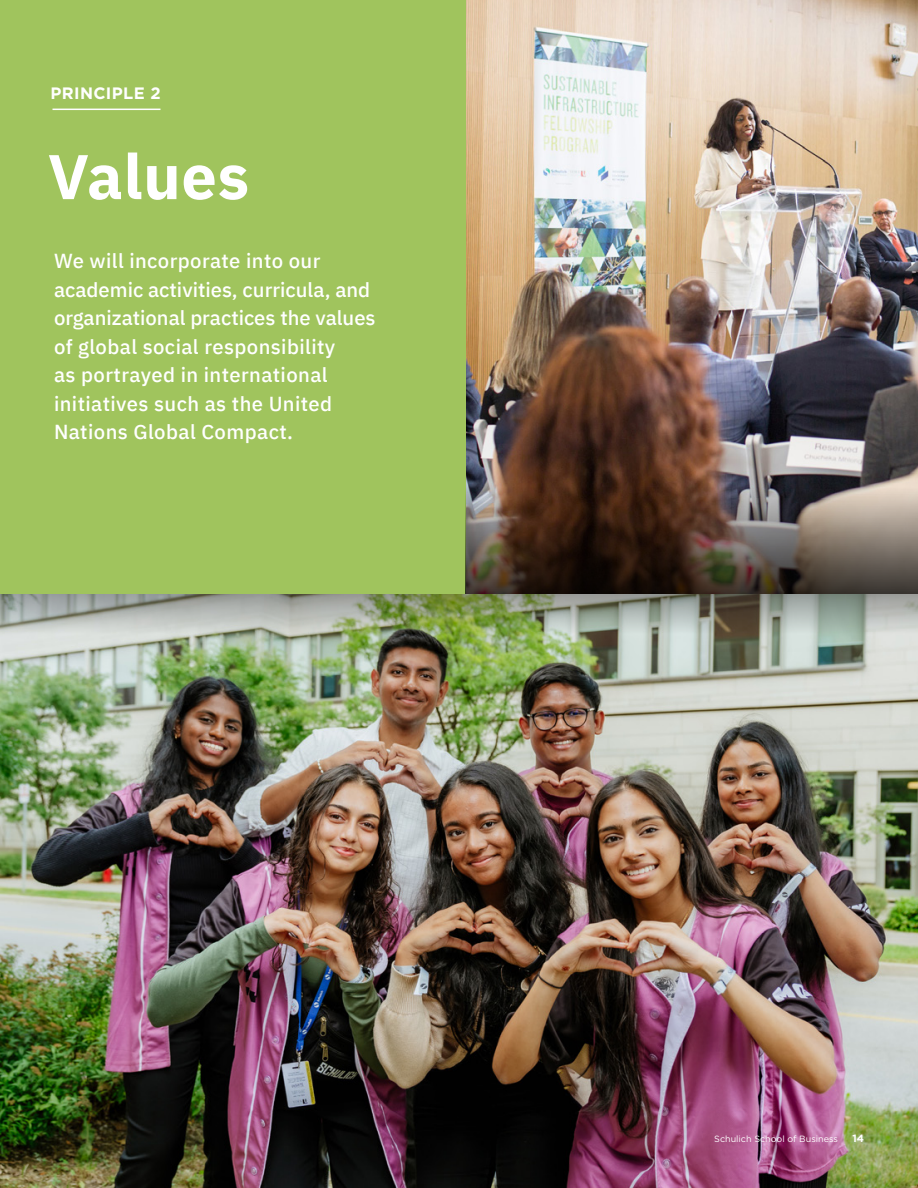
<style>
.page{position:relative;width:918px;height:1188px;background:#fff}
.page>*{position:absolute;margin:0;border:0;box-sizing:border-box;transform-origin:0 0}
.t1{font:700 63px "IBM Plex Sans";letter-spacing:.01em;color:#fff}
.t2{font:500 20.25px/28.5px "IBM Plex Sans";letter-spacing:.02em;color:#fff}
.t3{font:700 16.5px "Gotham";letter-spacing:.02em;color:#fff}
.t4{font:700 10.5px "Gotham";color:#fff}
.t5{font:9px "Gotham";color:#fff}
</style>
<div class="page">
<img style="left:0;top:639px;width:918px;height:549px">
<img style="left:466px;top:0;width:452px;height:471px">
<div style="left:0;top:0;width:466px;height:594px;background:#a0c45d"></div>
<hr style="left:52px;top:109px;width:108px;height:1px;background:#fff">
<img style="left:466px;top:471px;width:452px;height:123px">
<img style="left:0;top:594px;width:918px;height:45px">
<p class="t3" style="left:51px;top:82px;width:112px">PRINCIPLE 2</p>
<p class="t1" style="left:48px;top:127px;width:203px">Values</p>
<p class="t2" style="left:54px;top:245px;width:323px">We will incorporate into our academic activities, curricula, and organizational practices the values of global social responsibility<br>as portrayed in international initiatives such as the United<br>Nations Global Compact.</p>
<p class="t5" style="left:714px;top:1133px;width:125px">Schulich School of Business</p>
<p class="t4" style="left:852px;top:1131px;width:13px">14</p>
</div>
